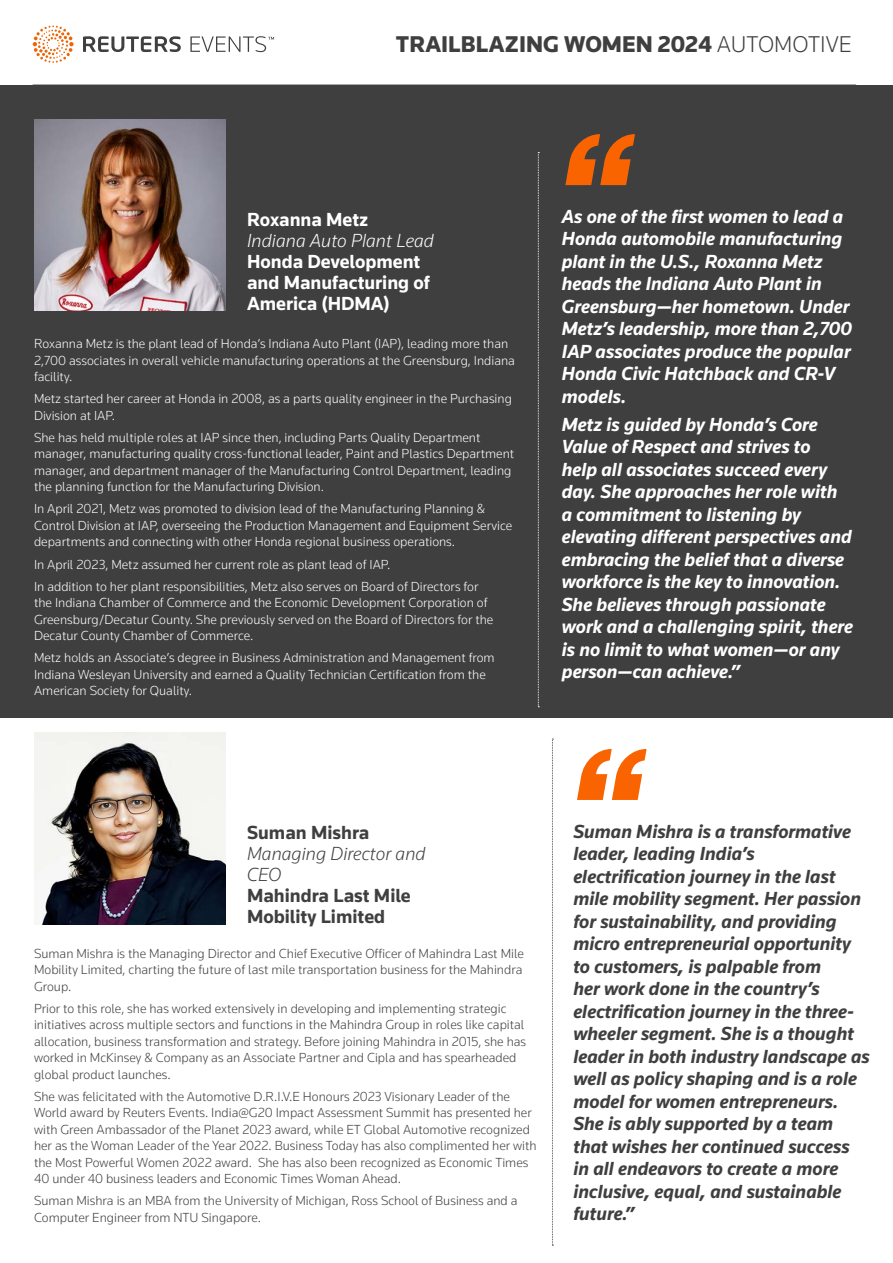
<style>
.page{position:relative;width:893px;height:1263px;background:#fff}
.page>*{position:absolute;margin:0;border:0;box-sizing:border-box;transform-origin:0 0}
.t1{font:900 23.55px "Knowledge 2017";color:#3f3f40}
.t2{font:italic 700 19.5px/22.5px "Knowledge 2017";color:#fff}
.t3{font:italic 700 19.5px/22.5px "Knowledge 2017";color:#3f3f40}
.t4{font:700 19.5px/21px "Knowledge 2017";color:#fff}
.t5{font:italic 300 19.5px/21px "Knowledge 2017";color:#3f3f40}
.t6{font:italic 300 19.5px/21px "Knowledge 2017";color:#fff}
.t7{font:700 19.5px/21px "Knowledge 2017";color:#3f3f40}
.t8{font:300 13.5px/16.5px "Knowledge 2017";color:#fff}
.t9{font:300 13.5px/16.5px "Knowledge 2017";color:#3f3f40}
.s1{font-weight:300}
.s2{font-weight:700;font-style:normal}
</style>
<div class="page">
<svg style="left:83px;top:36px;width:191px;height:16px"></svg>
<svg style="left:33px;top:25px;width:41px;height:38px"></svg>
<div style="left:0;top:85px;width:893px;height:632px;background:#3f3f40"></div>
<svg style="left:565px;top:134px;width:70px;height:51px"></svg>
<svg style="left:538px;top:152px;width:1px;height:555px"></svg>
<img style="left:34px;top:119px;width:192px;height:192px">
<svg style="left:577px;top:749px;width:70px;height:51px"></svg>
<svg style="left:552px;top:739px;width:1px;height:507px"></svg>
<img style="left:34px;top:732px;width:192px;height:192px">
<h1 class="t1" style="left:396px;top:29px;width:457px">TRAILBLAZING WOMEN 2024 <span class="s1">AUTOMOTIVE</span></h1>
<p class="t6" style="left:247px;top:209px;width:189px"><span class="s2">Roxanna Metz<br></span>Indiana Auto Plant Lead</p>
<p class="t4" style="left:247px;top:251px;width:184px">Honda Development and Manufacturing of<br>America (HDMA)</p>
<p class="t8" style="left:34px;top:335px;width:482px">Roxanna Metz is the plant lead of Honda’s Indiana Auto Plant (IAP), leading more than<br>2,700 associates in overall vehicle manufacturing operations at the Greensburg, Indiana facility.</p>
<p class="t8" style="left:34px;top:390px;width:479px">Metz started her career at Honda in 2008, as a parts quality engineer in the Purchasing<br>Division at IAP.</p>
<p class="t8" style="left:34px;top:429px;width:482px">She has held multiple roles at IAP since then, including Parts Quality Department manager, manufacturing quality cross-functional leader, Paint and Plastics Department manager, and department manager of the Manufacturing Control Department, leading the planning function for the Manufacturing Division.</p>
<p class="t8" style="left:34px;top:500px;width:480px">In April 2021, Metz was promoted to division lead of the Manufacturing Planning &amp;<br>Control Division at IAP, overseeing the Production Management and Equipment Service departments and connecting with other Honda regional business operations.</p>
<p class="t8" style="left:34px;top:555px;width:358px">In April 2023, Metz assumed her current role as plant lead of IAP.</p>
<p class="t8" style="left:34px;top:578px;width:461px">In addition to her plant responsibilities, Metz also serves on Board of Directors for the Indiana Chamber of Commerce and the Economic Development Corporation of Greensburg/Decatur County. She previously served on the Board of Directors for the Decatur County Chamber of Commerce.</p>
<p class="t8" style="left:34px;top:649px;width:462px">Metz holds an Associate’s degree in Business Administration and Management from<br>Indiana Wesleyan University and earned a Quality Technician Certification from the<br>American Society for Quality.</p>
<p class="t2" style="left:562px;top:205px;width:292px">As one of the first women to lead a<br>Honda automobile manufacturing plant in the U.S., Roxanna Metz heads the Indiana Auto Plant in<br>Greensburg—her hometown. Under<br>Metz’s leadership, more than 2,700<br>IAP associates produce the popular<br>Honda Civic Hatchback and CR-V models.</p>
<p class="t2" style="left:562px;top:413px;width:293px">Metz is guided by Honda’s Core<br>Value of Respect and strives to<br>help all associates succeed every day. She approaches her role with<br>a commitment to listening by elevating different perspectives and embracing the belief that a diverse workforce is the key to innovation.<br>She believes through passionate work and a challenging spirit, there is no limit to what women—or any person—can achieve.”</p>
<p class="t5" style="left:247px;top:822px;width:180px"><span class="s2">Suman Mishra<br></span>Managing Director and<br>CEO</p>
<p class="t7" style="left:247px;top:885px;width:165px">Mahindra Last Mile<br>Mobility Limited</p>
<p class="t9" style="left:34px;top:944px;width:491px;text-align:justify">Suman Mishra is the Managing Director and Chief Executive Officer of Mahindra Last Mile Mobility Limited, charting the future of last mile transportation business for the Mahindra Group.</p>
<p class="t9" style="left:34px;top:1000px;width:494px">Prior to this role, she has worked extensively in developing and implementing strategic initiatives across multiple sectors and functions in the Mahindra Group in roles like capital allocation, business transformation and strategy. Before joining Mahindra in 2015, she has worked in McKinsey &amp; Company as an Associate Partner and Cipla and has spearheaded global product launches.</p>
<p class="t9" style="left:34px;top:1088px;width:504px">She was felicitated with the Automotive D.R.I.V.E Honours 2023 Visionary Leader of the World award by Reuters Events. India@G20 Impact Assessment Summit has presented her with Green Ambassador of the Planet 2023 award, while ET Global Automotive recognized her as the Woman Leader of the Year 2022. Business Today has also complimented her with the Most Powerful Women 2022 award. She has also been recognized as Economic Times 40 under 40 business leaders and Economic Times Woman Ahead.</p>
<p class="t9" style="left:34px;top:1192px;width:485px">Suman Mishra is an MBA from the University of Michigan, Ross School of Business and a<br>Computer Engineer from NTU Singapore.</p>
<p class="t3" style="left:573px;top:819px;width:298px">Suman Mishra is a transformative leader, leading India’s electrification journey in the last mile mobility segment. Her passion for sustainability, and providing micro entrepreneurial opportunity to customers, is palpable from<br>her work done in the country’s electrification journey in the three&shy;wheeler segment. She is a thought leader in both industry landscape as well as policy shaping and is a role model for women entrepreneurs.<br>She is ably supported by a team that wishes her continued success in all endeavors to create a more inclusive, equal, and sustainable future.”</p>
</div>
